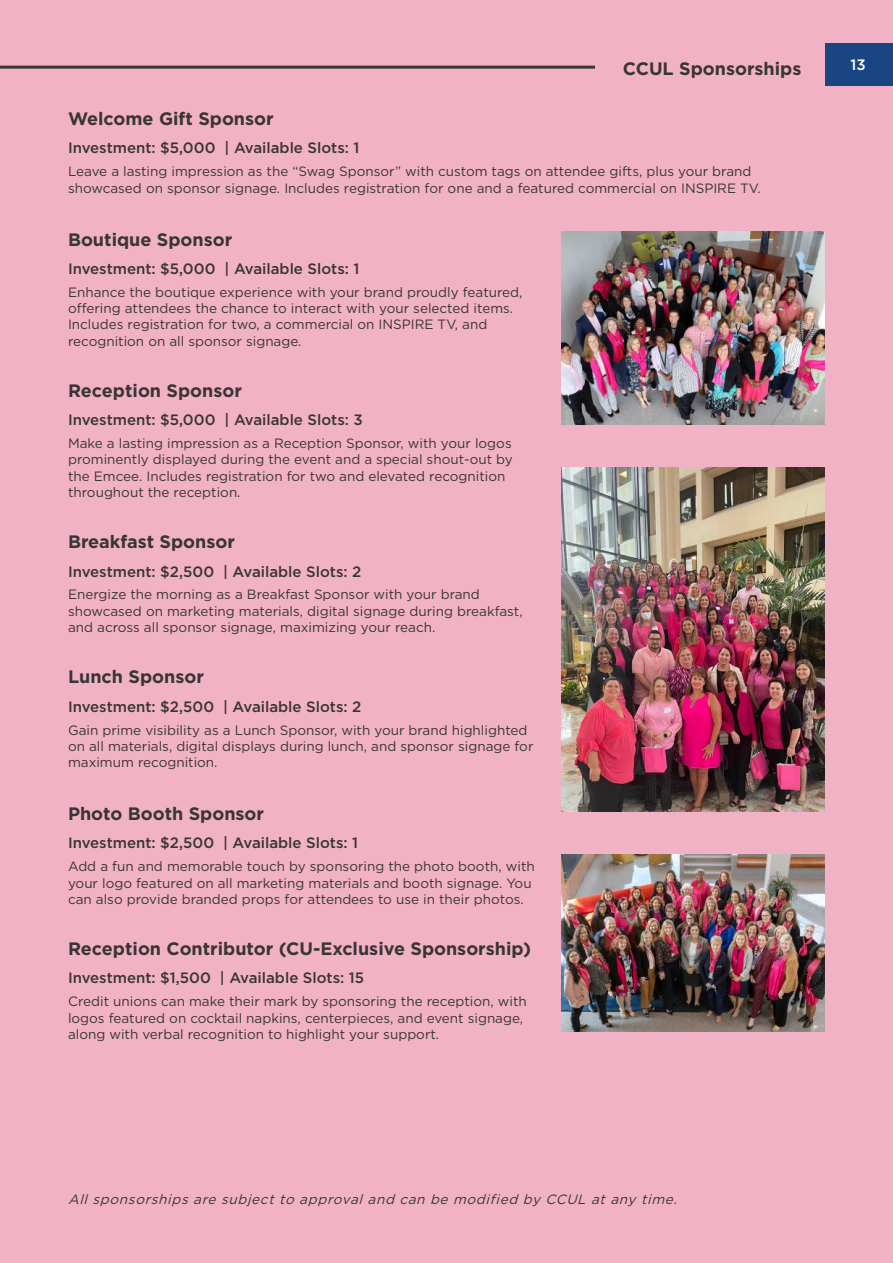
<style>
.page{position:relative;width:893px;height:1263px;background:#f1b2c5}
.page>*{position:absolute;margin:0;border:0;box-sizing:border-box;transform-origin:0 0}
.t1{font:700 18px "Gotham";color:#393535}
.t2{font:500 15px "Gotham";color:#393535}
.t3{font:500 15px "Gotham";color:#fff}
.t4{font:13.5px/16.2px "Gotham";color:#393535}
.t5{font:italic 13.5px "Gotham";color:#393535}
</style>
<div class="page">
<img style="left:562px;top:855px;width:263px;height:177px">
<img style="left:562px;top:467px;width:263px;height:345px">
<img style="left:562px;top:231px;width:263px;height:193px">
<div style="left:825px;top:43px;width:68px;height:42px;background:#1a4583"></div>
<hr style="left:0;top:66px;width:595px;height:3px;background:#393535">
<h1 class="t1" style="left:623px;top:56px;width:180px">CCUL Sponsorships</h1>
<p class="t3" style="left:850px;top:55px;width:17px">13</p>
<h1 class="t1" style="left:68px;top:107px;width:207px">Welcome Gift Sponsor</h1>
<p class="t2" style="left:68px;top:138px;width:293px">Investment: $5,000 | Available Slots: 1</p>
<p class="t4" style="left:68px;top:163px;width:694px">Leave a lasting impression as the “Swag Sponsor” with custom tags on attendee gifts, plus your brand showcased on sponsor signage. Includes registration for one and a featured commercial on INSPIRE TV.</p>
<h1 class="t1" style="left:68px;top:227px;width:166px">Boutique Sponsor</h1>
<p class="t2" style="left:68px;top:259px;width:293px">Investment: $5,000 | Available Slots: 1</p>
<p class="t4" style="left:68px;top:284px;width:456px">Enhance the boutique experience with your brand proudly featured, offering attendees the chance to interact with your selected items.<br>Includes registration for two, a commercial on INSPIRE TV, and recognition on all sponsor signage.</p>
<h1 class="t1" style="left:68px;top:379px;width:175px">Reception Sponsor</h1>
<p class="t2" style="left:68px;top:410px;width:296px">Investment: $5,000 | Available Slots: 3</p>
<p class="t4" style="left:68px;top:435px;width:446px">Make a lasting impression as a Reception Sponsor, with your logos prominently displayed during the event and a special shout-out by the Emcee. Includes registration for two and elevated recognition throughout the reception.</p>
<h1 class="t1" style="left:68px;top:530px;width:168px">Breakfast Sponsor</h1>
<p class="t2" style="left:68px;top:561px;width:295px">Investment: $2,500 | Available Slots: 2</p>
<p class="t4" style="left:68px;top:586px;width:456px">Energize the morning as a Breakfast Sponsor with your brand showcased on marketing materials, digital signage during breakfast, and across all sponsor signage, maximizing your reach.</p>
<h1 class="t1" style="left:68px;top:665px;width:137px">Lunch Sponsor</h1>
<p class="t2" style="left:68px;top:696px;width:295px">Investment: $2,500 | Available Slots: 2</p>
<p class="t4" style="left:68px;top:721px;width:467px">Gain prime visibility as a Lunch Sponsor, with your brand highlighted on all materials, digital displays during lunch, and sponsor signage for maximum recognition.</p>
<h1 class="t1" style="left:68px;top:802px;width:198px">Photo Booth Sponsor</h1>
<p class="t2" style="left:68px;top:833px;width:292px">Investment: $2,500 | Available Slots: 1</p>
<p class="t4" style="left:68px;top:858px;width:468px">Add a fun and memorable touch by sponsoring the photo booth, with your logo featured on all marketing materials and booth signage. You can also provide branded props for attendees to use in their photos.</p>
<h1 class="t1" style="left:68px;top:937px;width:465px">Reception Contributor (CU-Exclusive Sponsorship)</h1>
<p class="t2" style="left:68px;top:968px;width:298px">Investment: $1,500 | Available Slots: 15</p>
<p class="t4" style="left:68px;top:993px;width:460px">Credit unions can make their mark by sponsoring the reception, with logos featured on cocktail napkins, centerpieces, and event signage, along with verbal recognition to highlight your support.</p>
<p class="t5" style="left:68px;top:1192px;width:614px">All sponsorships are subject to approval and can be modified by CCUL at any time.</p>
</div>
